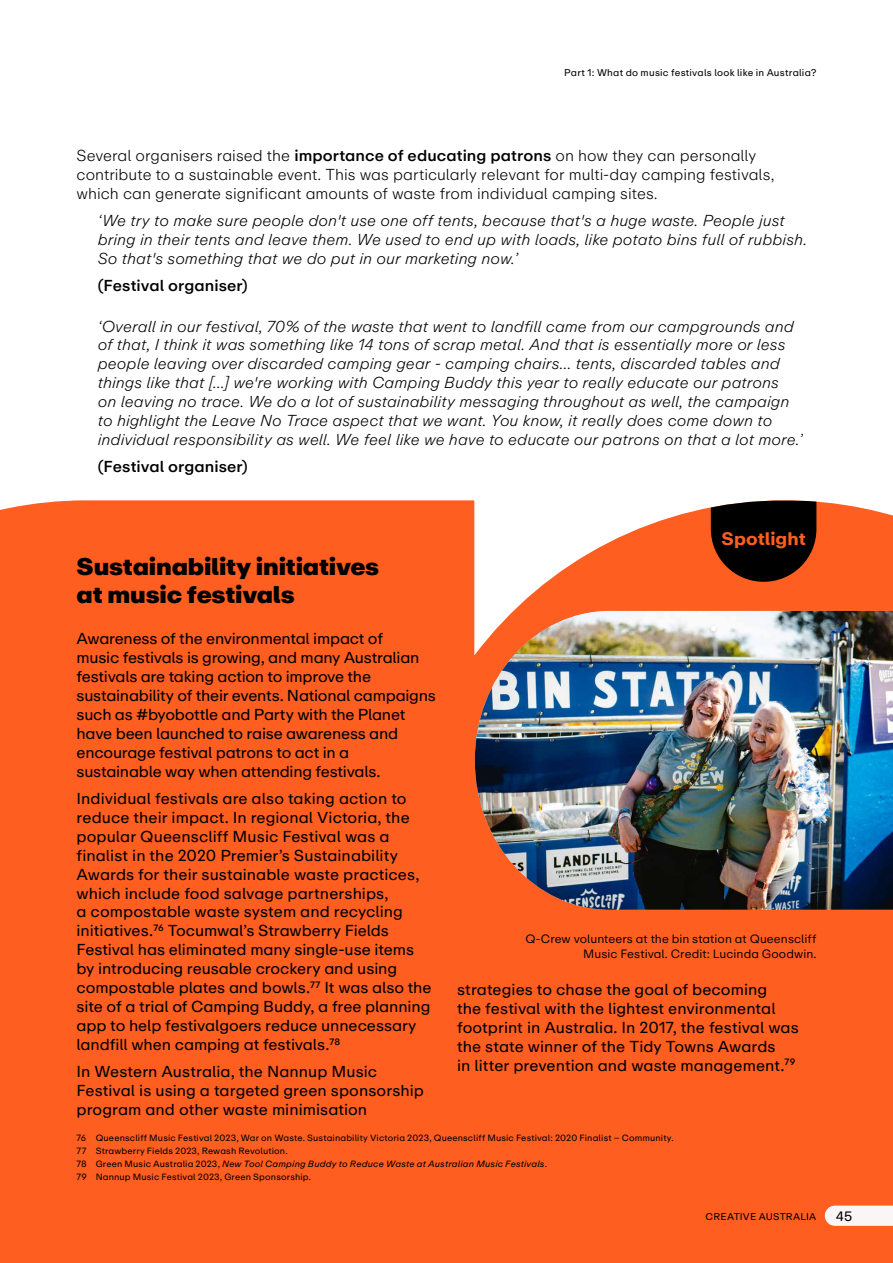
<style>
.page{position:relative;width:893px;height:1263px;background:#fff}
.page>*{position:absolute;margin:0;border:0;box-sizing:border-box;transform-origin:0 0}
.t1{font:900 24px/28.8px "ABC Repro";letter-spacing:-.01em;color:#000}
.t2{font:700 18px "ABC Repro";color:#ff5e21}
.t3{font:15.75px/18.9px "ABC Repro";letter-spacing:-.005em;color:#000}
.t4{font:italic 300 15.75px/18.9px "ABC Repro";color:#000}
.t5{font:300 15.75px/18.9px "ABC Repro";color:#000}
.t6{font:500 15.75px "ABC Repro";letter-spacing:.005em;color:#000}
.t7{font:13.5px "ABC Repro";color:#000}
.t8{font:12px/14.4px "ABC Repro Screen";letter-spacing:.005em;color:#000;text-align:right}
.t9{font:9.75px "ABC Repro";letter-spacing:.02em;color:#000}
.t10{font:9px/12.9px "ABC Repro";letter-spacing:.01em;color:#000}
.s1{font-weight:500}
.s2{font-style:italic}
</style>
<div class="page">
<div style="left:0;top:500px;width:893px;height:763px;background:#ff5e21"></div>
<svg style="left:711px;top:500px;width:105px;height:82px;background:#2a130a"></svg>
<img style="left:475px;top:611px;width:418px;height:299px">
<svg style="left:825px;top:1205px;width:68px;height:21px"></svg>
<p class="t9" style="left:564px;top:66px;width:254px">Part 1: What do music festivals look like in Australia?</p>
<p class="t5" style="left:77px;top:146px;width:699px">Several organisers raised the <span class="s1">importance of educating patrons</span> on how they can personally contribute to a sustainable event. This was particularly relevant for multi-day camping festivals, which can generate significant amounts of waste from individual camping sites.</p>
<p class="t4" style="left:98px;top:211px;width:711px">‘We try to make sure people don't use one off tents, because that's a huge waste. People just bring in their tents and leave them. We used to end up with loads, like potato bins full of rubbish.<br>So that's something that we do put in our marketing now.’</p>
<p class="t6" style="left:98px;top:276px;width:151px">(Festival organiser)</p>
<p class="t4" style="left:98px;top:317px;width:706px">‘Overall in our festival, 70% of the waste that went to landfill came from our campgrounds and of that, I think it was something like 14 tons of scrap metal. And that is essentially more or less people leaving over discarded camping gear - camping chairs… tents, discarded tables and things like that […] we're working with Camping Buddy this year to really educate our patrons<br>on leaving no trace. We do a lot of sustainability messaging throughout as well, the campaign to highlight the Leave No Trace aspect that we want. You know, it really does come down to individual responsibility as well. We feel like we have to educate our patrons on that a lot more.’</p>
<p class="t6" style="left:98px;top:457px;width:151px">(Festival organiser)</p>
<p class="t2" style="left:721px;top:526px;width:86px">Spotlight</p>
<h1 class="t1" style="left:77px;top:552px;width:304px">Sustainability initiatives at music festivals</h1>
<p class="t3" style="left:77px;top:629px;width:361px">Awareness of the environmental impact of<br>music festivals is growing, and many Australian festivals are taking action to improve the sustainability of their events. National campaigns such as #byobottle and Party with the Planet have been launched to raise awareness and encourage festival patrons to act in a sustainable way when attending festivals.</p>
<p class="t3" style="left:77px;top:789px;width:357px">Individual festivals are also taking action to reduce their impact. In regional Victoria, the popular Queenscliff M usic Festival was a finalist in the 2020 Premier’s Sustainability Awards for their sustainable waste practices, which include food salvage partnerships,<br>a compostable waste system and recycling initiatives.<sup>76</sup> Tocumwal’s Strawberry Fields Festival has eliminated many single-use items by introducing reusable crockery and using compostable plates and bowls.<sup>77</sup> It was also the site of a trial of Camping Buddy, a free planning app to help festivalgoers reduce unnecessary landfill when camping at festivals.<sup>78</sup></p>
<p class="t3" style="left:77px;top:1062px;width:349px">In Western Australia, the Nannup M usic<br>Festival is using a targeted green sponsorship program and other waste minimisation</p>
<p class="t10" style="left:77px;top:1132px;width:599px">76 Queenscliff M usic Festival 2023, War on Waste. Sustainability Victoria 2023, Queenscliff M usic Festival: 2020 Finalist – Community.<br>77 Strawberry Fields 2023, Rewash Revolution.<br>78 Green M usic Australia 2023, <span class="s2">New Tool Camping Buddy to Reduce Waste at Australian Music Festivals</span>.<br>79 Nannup M usic Festival 2023, Green Sponsorship.</p>
<p class="t8" style="left:525px;top:932px;width:292px">Q-Crew volunteers at the bin station at Queenscliff<br>Music Festival. Credit: Lucinda Goodwin.</p>
<p class="t3" style="left:457px;top:980px;width:343px">strategies to chase the goal of becoming<br>the festival with the lightest environmental footprint in Australia. In 2017, the festival was the state winner of the Tidy Towns Awards<br>in litter prevention and waste management.<sup>79</sup></p>
<p class="t9" style="left:706px;top:1210px;width:112px">CREATIVE AUSTRALIA</p>
<p class="t7" style="left:836px;top:1207px;width:18px">45</p>
</div>
